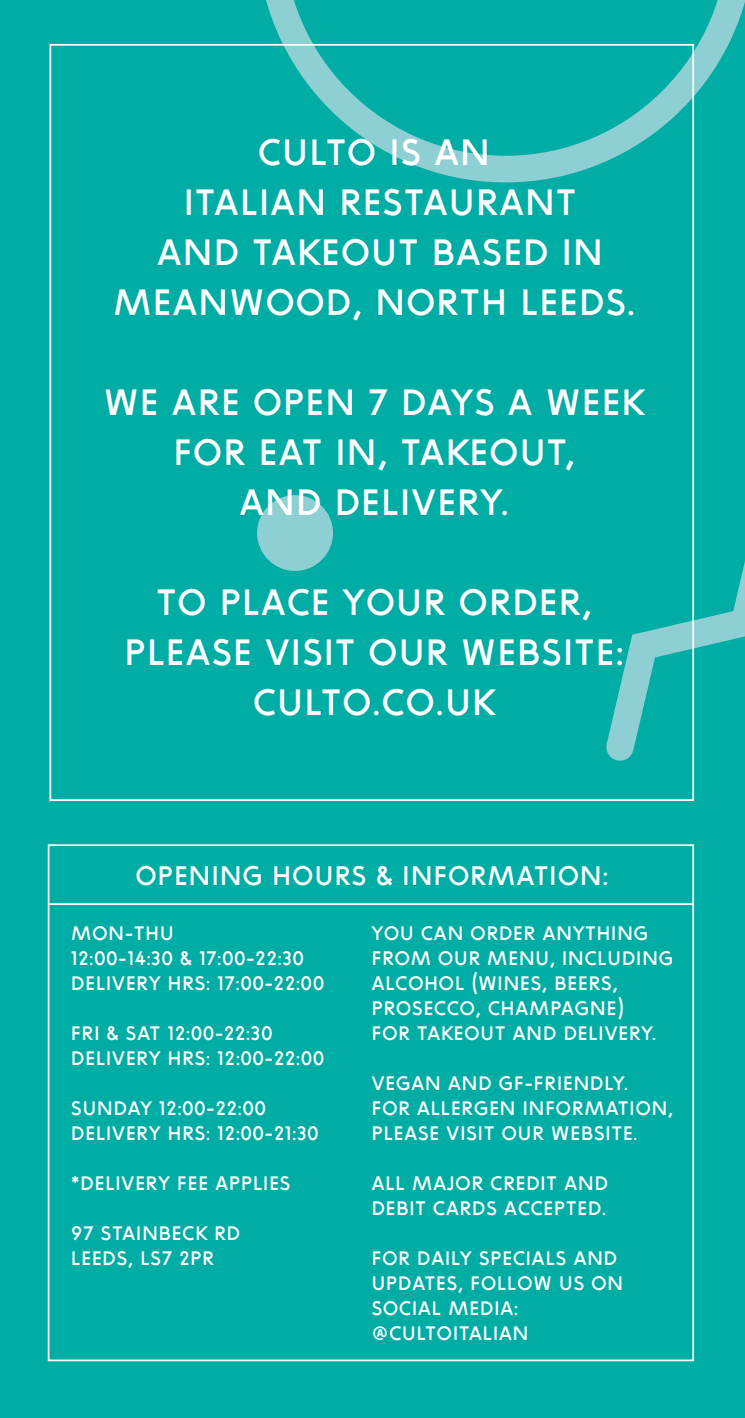
<style>
.page{position:relative;width:745px;height:1418px;background:#fff}
.page>*{position:absolute;margin:0;border:0;box-sizing:border-box;transform-origin:0 0}
.t1{font:37.5px/50px "ZIGZAG Not Rounded";letter-spacing:.05em;color:#fff;text-align:center}
.t2{font:27.5px "ZIGZAG Not Rounded";letter-spacing:.05em;color:#fff}
.t3{font:20px/25px "ZIGZAG Not Rounded";letter-spacing:.05em;color:#fff}
</style>
<div class="page">
<div style="left:0;top:0;width:744px;height:1417px;background:#00ada5"></div>
<svg style="left:257px;top:0;width:487px;height:182px"></svg>
<svg style="left:606px;top:358px;width:138px;height:404px"></svg>
<div style="left:257px;top:495px;width:76px;height:76px;background:#8ecfd3;border-radius:50%"></div>
<div style="left:48px;top:844px;width:645px;height:517px;border:2px solid #fff"></div>
<hr style="left:49px;top:903px;width:644px;height:2px;background:#fff">
<h1 class="t1" style="left:258px;top:128px;width:25px">CULTO</h1>
<h1 class="t1" style="left:389px;top:128px;width:101px">IS AN</h1>
<h1 class="t1" style="left:184px;top:178px;width:393px">ITALIAN RESTAURANT</h1>
<h1 class="t1" style="left:157px;top:228px;width:446px">AND TAKEOUT BASED IN</h1>
<h1 class="t1" style="left:113px;top:278px;width:522px">MEANWOOD, NORTH LEEDS.</h1>
<h1 class="t1" style="left:104px;top:378px;width:541px">WE ARE OPEN 7 DAYS A WEEK<br>FOR EAT IN, TAKEOUT,<br>AND DELIVERY.</h1>
<h1 class="t1" style="left:125px;top:578px;width:499px">TO PLACE YOUR ORDER,<br>PLEASE VISIT OUR WEBSITE:<br>CULTO.CO.UK</h1>
<h2 class="t2" style="left:136px;top:859px;width:473px">OPENING HOURS &amp; INFORMATION:</h2>
<p class="t3" style="left:71px;top:921px;width:254px">MON-THU<br>12:00-14:30 &amp; 17:00-22:30<br>DELIVERY HRS: 17:00-22:00</p>
<p class="t3" style="left:71px;top:1021px;width:10px">FRI</p>
<p class="t3" style="left:107px;top:1021px;width:32px">&amp; SAT</p>
<p class="t3" style="left:71px;top:1021px;width:254px;text-indent:96px">12:00-22:30<br>DELIVERY HRS: 12:00-22:00</p>
<p class="t3" style="left:71px;top:1096px;width:249px">SUNDAY 12:00-22:00<br>DELIVERY HRS: 12:00-21:30</p>
<p class="t3" style="left:71px;top:1171px;width:220px">*DELIVERY FEE APPLIES</p>
<p class="t3" style="left:71px;top:1221px;width:170px">97 STAINBECK RD<br>LEEDS, LS7 2PR</p>
<p class="t3" style="left:371px;top:921px;width:301px">YOU CAN ORDER ANYTHING<br>FROM OUR MENU, INCLUDING<br>ALCOHOL (WINES, BEERS,<br>PROSECCO, CHAMPAGNE)<br>FOR TAKEOUT AND DELIVERY.</p>
<p class="t3" style="left:371px;top:1071px;width:303px">VEGAN AND GF-FRIENDLY.<br>FOR ALLERGEN INFORMATION,<br>PLEASE VISIT OUR WEBSITE.</p>
<p class="t3" style="left:371px;top:1171px;width:208px">ALL MAJOR CREDIT AND<br>DEBIT</p>
<p class="t3" style="left:433px;top:1196px;width:174px">CARDS ACCEPTED.</p>
<p class="t3" style="left:371px;top:1246px;width:253px">FOR DAILY SPECIALS AND<br>UPDATES, FOLLOW US ON<br>SOCIAL MEDIA: @CULTOITALIAN</p>
</div>
